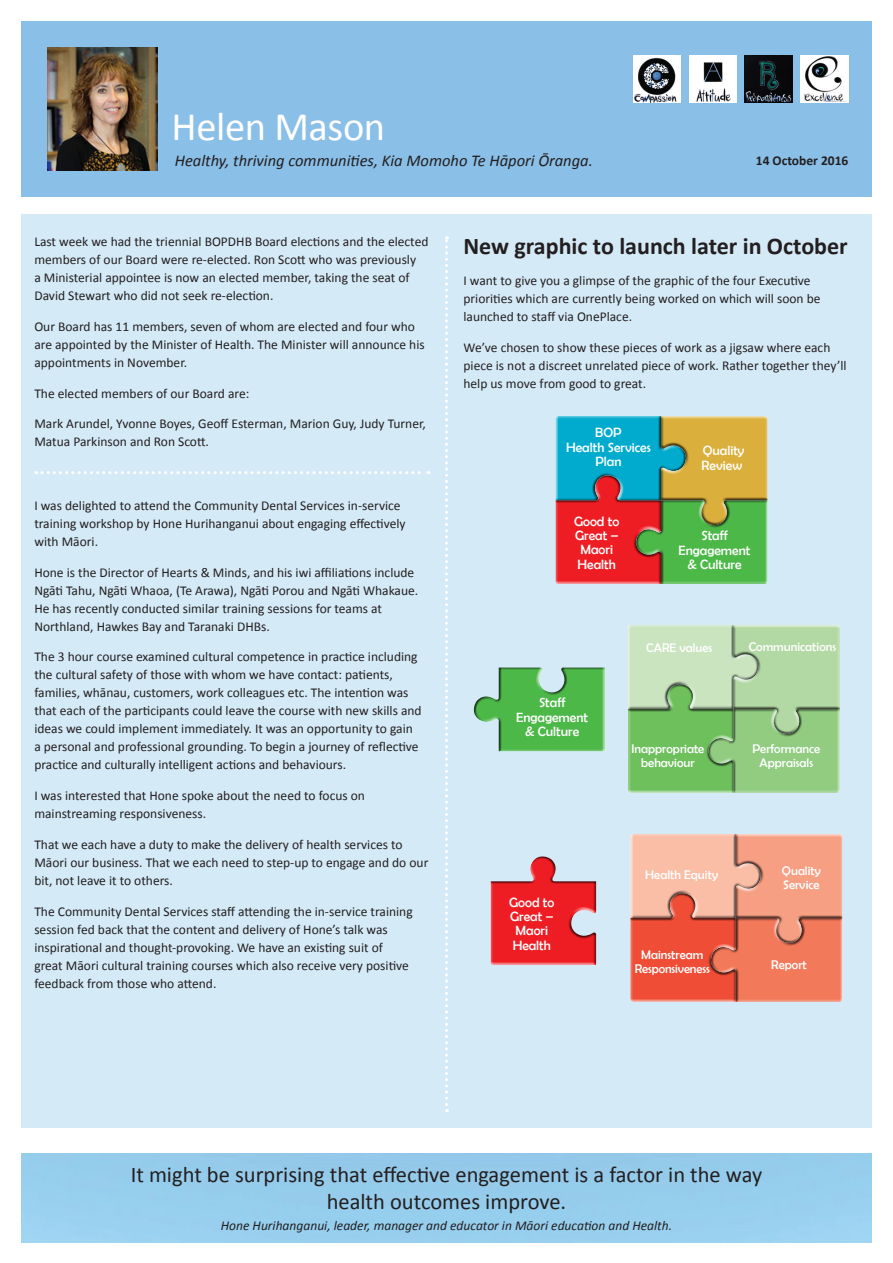
<style>
.page{position:relative;width:893px;height:1263px;background:#fff}
.page>*{position:absolute;margin:0;border:0;box-sizing:border-box;transform-origin:0 0}
.t1{font:40.5px "Calibri";letter-spacing:-.01em;color:#fff}
.t2{font:700 24px "Calibri";color:#231f20}
.t3{font:22.5px/27px "Calibri";color:#231f20;text-align:center}
.t4{font:italic 16.5px "Calibri";color:#231f20}
.t5{font:13.5px/18px "Calibri";color:#231f20}
.t6{font:13.5px/14.4px "Berlin Sans FB";color:#fff;text-align:center}
.t7{font:italic 13.5px "Calibri";color:#231f20}
.t8{font:700 13.5px "Calibri";color:#231f20}
.t9{font:12.6px/14px "Berlin Sans FB";color:#fff;text-align:center}
</style>
<div class="page">
<div style="left:21px;top:215px;width:850px;height:913px;background:#d5eaf7"></div>
<div style="left:21px;top:21px;width:851px;height:176px;background:#8abfe7"></div>
<img style="left:689px;top:55px;width:48px;height:48px">
<img style="left:745px;top:55px;width:47px;height:48px">
<img style="left:633px;top:55px;width:48px;height:48px">
<img style="left:801px;top:55px;width:47px;height:48px">
<img style="left:47px;top:47px;width:110px;height:124px">
<svg style="left:36px;top:471px;width:393px;height:3px"></svg>
<svg style="left:445px;top:236px;width:3px;height:876px"></svg>
<svg style="left:555px;top:416px;width:213px;height:168px;background:#6caf6a"></svg>
<div style="left:555px;top:475px;width:106px;height:109px;background:#231f20;opacity:.75"></div>
<div style="left:474px;top:667px;width:131px;height:85px;background:#231f20;opacity:.75"></div>
<svg style="left:628px;top:625px;width:212px;height:168px;background:#abd49e"></svg>
<div style="left:627px;top:684px;width:107px;height:109px;background:#231f20;opacity:.75"></div>
<svg style="left:630px;top:834px;width:212px;height:168px;background:#f0987e"></svg>
<div style="left:630px;top:893px;width:106px;height:109px;background:#231f20;opacity:.75"></div>
<div style="left:490px;top:856px;width:106px;height:109px;background:#231f20;opacity:.75"></div>
<h1 class="t1" style="left:172px;top:101px;width:215px">Helen Mason</h1>
<p class="t4" style="left:175px;top:149px;width:420px">Healthy, thriving communities, Kia Momoho Te Hāpori Ōranga.</p>
<p class="t8" style="left:756px;top:152px;width:94px">14 October 2016</p>
<p class="t5" style="left:34px;top:233px;width:396px">Last week we had the triennial BOPDHB Board elections and the elected members of our Board were re-elected. Ron Scott who was previously<br>a Ministerial appointee is now an elected member, taking the seat of David Stewart who did not seek re-election.</p>
<p class="t5" style="left:34px;top:317px;width:392px">Our Board has 11 members, seven of whom are elected and four who are appointed by the Minister of Health. The Minister will announce his appointments in November.</p>
<p class="t5" style="left:34px;top:384px;width:217px">The elected members of our Board are:</p>
<p class="t5" style="left:34px;top:415px;width:393px">Mark Arundel, Yvonne Boyes, Geoff Esterman, Marion Guy, Judy Turner,<br>Matua Parkinson and Ron Scott.</p>
<p class="t5" style="left:34px;top:496px;width:373px">I was delighted to attend the Community Dental Services in-service training workshop by Hone Hurihanganui about engaging effectively with Māori.</p>
<p class="t5" style="left:34px;top:563px;width:385px">Hone is the Director of Hearts &amp; Minds, and his iwi affiliations include Ngāti Tahu, Ngāti Whaoa, (Te Arawa), Ngāti Porou and Ngāti Whakaue.<br>He has recently conducted similar training sessions for teams at Northland, Hawkes Bay and Taranaki DHBs.</p>
<p class="t5" style="left:34px;top:648px;width:389px">The 3 hour course examined cultural competence in practice including the cultural safety of those with whom we have contact: patients, families, whānau, customers, work colleagues etc. The intention was that each of the participants could leave the course with new skills and ideas we could implement immediately. It was an opportunity to gain a personal and professional grounding. To begin a journey of reflective practice and culturally intelligent actions and behaviours.</p>
<p class="t5" style="left:34px;top:786px;width:332px">I was interested that Hone spoke about the need to focus on mainstreaming responsiveness.</p>
<p class="t5" style="left:34px;top:835px;width:395px">That we each have a duty to make the delivery of health services to<br>Māori our business. That we each need to step-up to engage and do our bit, not leave it to others.</p>
<p class="t5" style="left:34px;top:902px;width:380px">The Community Dental Services staff attending the in-service training session fed back that the content and delivery of Hone’s talk was inspirational and thought-provoking. We have an existing suit of great Māori cultural training courses which also receive very positive feedback from those who attend.</p>
<h2 class="t2" style="left:463px;top:231px;width:386px">New graphic to launch later in October</h2>
<p class="t5" style="left:463px;top:271px;width:359px">I want to give you a glimpse of the graphic of the four Executive priorities which are currently being worked on which will soon be launched to staff via OnePlace.</p>
<p class="t5" style="left:463px;top:338px;width:385px">We’ve chosen to show these pieces of work as a jigsaw where each piece is not a discreet unrelated piece of work. Rather together they’ll help us move from good to great.</p>
<p class="t6" style="left:566px;top:426px;width:86px">BOP<br>Health Services<br>Plan</p>
<p class="t6" style="left:701px;top:443px;width:44px;text-align:left">Quality<br>Review</p>
<p class="t6" style="left:574px;top:514px;width:47px">Good to<br>Great –<br>Maori<br>Health</p>
<p class="t6" style="left:679px;top:528px;width:73px">Staff<br>Engagement &amp; Culture</p>
<p class="t6" style="left:703px;top:537px;width:73px">Staff<br>Engagement</p>
<p class="t6" style="left:516px;top:695px;width:73px">Staff<br>Engagement &amp; Culture</p>
<p class="t9" style="left:646px;top:640px;width:68px">CARE values</p>
<p class="t9" style="left:749px;top:640px;width:89px">Communications</p>
<p class="t9" style="left:631px;top:742px;width:74px">Inappropriate behaviour</p>
<p class="t9" style="left:752px;top:742px;width:69px">Performance<br>Appraisals</p>
<p class="t6" style="left:509px;top:895px;width:47px">Good to<br>Great –<br>Maori<br>Health</p>
<p class="t6" style="left:502px;top:913px;width:76px">Good to<br>Great –<br>Maori Health</p>
<p class="t9" style="left:645px;top:867px;width:74px">Health Equity</p>
<p class="t9" style="left:782px;top:863px;width:40px;text-align:left">Quality<br>Service</p>
<p class="t9" style="left:635px;top:948px;width:77px">Mainstream<br>Responsiveness</p>
<p class="t9" style="left:771px;top:957px;width:37px">Report</p>
<h3 class="t3" style="left:131px;top:1161px;width:633px">It might be surprising that effective engagement is a factor in the way health outcomes improve.</h3>
<p class="t7" style="left:221px;top:1216px;width:453px">Hone Hurihanganui, leader, manager and educator in Māori education and Health.</p>
</div>
